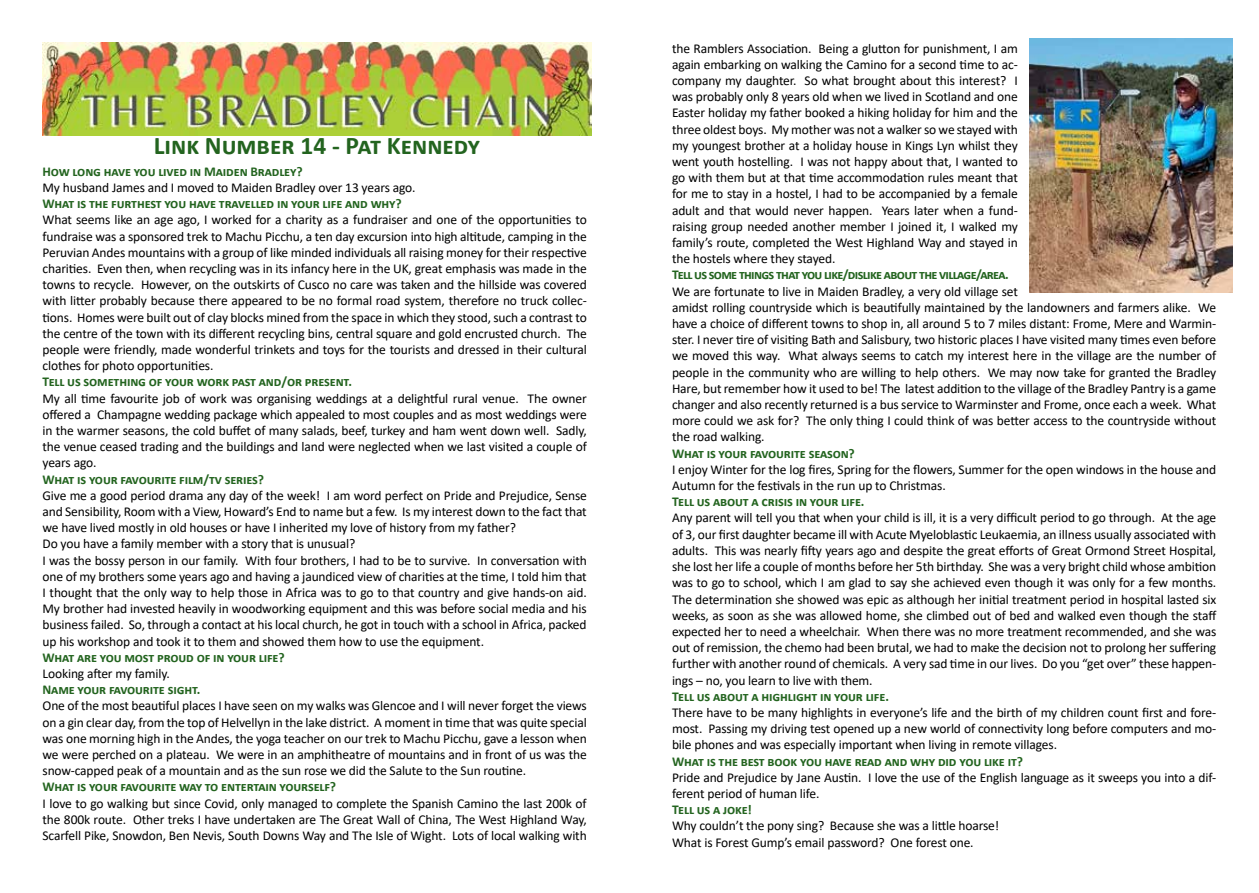
<style>
.page{position:relative;width:1259px;height:893px;background:#fff}
.page>*{position:absolute;margin:0;border:0;box-sizing:border-box;transform-origin:0 0}
.t1{font:700 25.5px "Calibri";color:#23641f}
.t2{font:13.5px/16.2px "Calibri";letter-spacing:-.01em;color:#000;text-align:justify}
.t3{font:700 13.5px "Calibri";letter-spacing:-.01em;color:#23641f}
.t4{font:700 13.5px "Calibri";letter-spacing:-.05em;color:#23641f}
</style>
<div class="page">
<img style="left:43px;top:43px;width:548px;height:92px">
<img style="left:1029px;top:39px;width:203px;height:253px">
<h1 class="t1" style="left:154px;top:128px;width:328px">Link Number 14 - Pat Kennedy</h1>
<p class="t3" style="left:43px;top:162px;width:261px">How long have you lived in Maiden Bradley?</p>
<p class="t2" style="left:43px;top:179px;width:374px">My husband James and I moved to Maiden Bradley over 13 years ago.</p>
<p class="t3" style="left:43px;top:194px;width:361px">What is the furthest you have travelled in your life and why?</p>
<p class="t2" style="left:43px;top:211px;width:546px">What seems like an age ago, I worked for a charity as a fundraiser and one of the opportunities to fundraise was a sponsored trek to Machu Picchu, a ten day excursion into high altitude, camping in the Peruvian Andes mountains with a group of like minded individuals all raising money for their respective charities. Even then, when recycling was in its infancy here in the UK, great emphasis was made in the towns to recycle. However, on the outskirts of Cusco no care was taken and the hillside was covered with litter probably because there appeared to be no formal road system, therefore no truck collec&shy;tions. Homes were built out of clay blocks mined from the space in which they stood, such a contrast to the centre of the town with its different recycling bins, central square and gold encrusted church. The people were friendly, made wonderful trinkets and toys for the tourists and dressed in their cultural clothes for photo opportunities.</p>
<p class="t3" style="left:43px;top:372px;width:311px">Tell us something of your work past and/or present.</p>
<p class="t2" style="left:43px;top:390px;width:546px">My all time favourite job of work was organising weddings at a delightful rural venue. The owner offered a Champagne wedding package which appealed to most couples and as most weddings were in the warmer seasons, the cold buffet of many salads, beef, turkey and ham went down well. Sadly, the venue ceased trading and the buildings and land were neglected when we last visited a couple of years ago.</p>
<p class="t3" style="left:43px;top:469px;width:223px">What is your favourite film/tv series?</p>
<p class="t2" style="left:43px;top:487px;width:546px;text-align:left">Give me a good period drama any day of the week! I am word perfect on Pride and Prejudice, Sense and Sensibility, Room with a View, Howard’s End to name but a few. Is my interest down to the fact that we have lived mostly in old houses or have I inherited my love of history from my father?<br>Do you have a family member with a story that is unusual?<br>I was the bossy person in our family. With four brothers, I had to be to survive. In conversation with one of my brothers some years ago and having a jaundiced view of charities at the time, I told him that I thought that the only way to help those in Africa was to go to that country and give hands-on aid.<br>My brother had invested heavily in woodworking equipment and this was before social media and his business failed. So, through a contact at his local church, he got in touch with a school in Africa, packed up his workshop and took it to them and showed them how to use the equipment.</p>
<p class="t3" style="left:43px;top:648px;width:244px">What are you most proud of in your life?</p>
<p class="t2" style="left:43px;top:665px;width:129px">Looking after my family.</p>
<p class="t3" style="left:43px;top:680px;width:159px">Name your favourite sight.</p>
<p class="t2" style="left:43px;top:697px;width:546px">One of the most beautiful places I have seen on my walks was Glencoe and I will never forget the views on a gin clear day, from the top of Helvellyn in the lake district. A moment in time that was quite special was one morning high in the Andes, the yoga teacher on our trek to Machu Picchu, gave a lesson when we were perched on a plateau. We were in an amphitheatre of mountains and in front of us was the snow-capped peak of a mountain and as the sun rose we did the Salute to the Sun routine.</p>
<p class="t3" style="left:43px;top:777px;width:295px">What is your favourite way to entertain yourself?</p>
<p class="t2" style="left:43px;top:795px;width:546px">I love to go walking but since Covid, only managed to complete the Spanish Camino the last 200k of the 800k route. Other treks I have undertaken are The Great Wall of China, The West Highland Way, Scarfell Pike, Snowdon, Ben Nevis, South Downs Way and The Isle of Wight. Lots of local walking with</p>
<p class="t2" style="left:672px;top:40px;width:347px">the Ramblers Association. Being a glutton for punishment, I am again embarking on walking the Camino for a second time to ac&shy;company my daughter. So what brought about this interest? I was probably only 8 years old when we lived in Scotland and one Easter holiday my father booked a hiking holiday for him and the three oldest boys. My mother was not a walker so we stayed with my youngest brother at a holiday house in Kings Lyn whilst they went youth hostelling. I was not happy about that, I wanted to go with them but at that time accommodation rules meant that for me to stay in a hostel, I had to be accompanied by a female adult and that would never happen. Years later when a fund&shy;raising group needed another member I joined it, I walked my family’s route, completed the West Highland Way and stayed in the hostels where they stayed.</p>
<p class="t4" style="left:672px;top:265px;width:338px">Tell us some things that you like/dislike about the village/area.</p>
<p class="t2" style="left:672px;top:283px;width:546px;text-align:left">We are fortunate to live in Maiden Bradley, a very old village set<br>amidst rolling countryside which is beautifully maintained by the landowners and farmers alike. We have a choice of different towns to shop in, all around 5 to 7 miles distant: Frome, Mere and Warmin&shy;ster. I never tire of visiting Bath and Salisbury, two historic places I have visited many times even before we moved this way. What always seems to catch my interest here in the village are the number of people in the community who are willing to help others. We may now take for granted the Bradley Hare, but remember how it used to be! The latest addition to the village of the Bradley Pantry is a game changer and also recently returned is a bus service to Warminster and Frome, once each a week. What more could we ask for? The only thing I could think of was better access to the countryside without the road walking.</p>
<p class="t3" style="left:672px;top:444px;width:184px">What is your favourite season?</p>
<p class="t2" style="left:672px;top:461px;width:546px">I enjoy Winter for the log fires, Spring for the flowers, Summer for the open windows in the house and<br>Autumn for the festivals in the run up to Christmas.</p>
<p class="t3" style="left:672px;top:492px;width:194px">Tell us about a crisis in your life.</p>
<p class="t2" style="left:672px;top:510px;width:546px">Any parent will tell you that when your child is ill, it is a very difficult period to go through. At the age of 3, our first daughter became ill with Acute Myeloblastic Leukaemia, an illness usually associated with adults. This was nearly fifty years ago and despite the great efforts of Great Ormond Street Hospital, she lost her life a couple of months before her 5th birthday. She was a very bright child whose ambition was to go to school, which I am glad to say she achieved even though it was only for a few months.<br>The determination she showed was epic as although her initial treatment period in hospital lasted six weeks, as soon as she was allowed home, she climbed out of bed and walked even though the staff expected her to need a wheelchair. When there was no more treatment recommended, and she was out of remission, the chemo had been brutal, we had to make the decision not to prolong her suffering further with another round of chemicals. A very sad time in our lives. Do you “get over” these happen&shy;ings – no, you learn to live with them.</p>
<p class="t3" style="left:672px;top:687px;width:218px">Tell us about a highlight in your life.</p>
<p class="t2" style="left:672px;top:704px;width:546px">There have to be many highlights in everyone’s life and the birth of my children count first and fore&shy;most. Passing my driving test opened up a new world of connectivity long before computers and mo&shy;bile phones and was especially important when living in remote villages.</p>
<p class="t3" style="left:672px;top:751px;width:352px">What is the best book you have read and why did you like it?</p>
<p class="t2" style="left:672px;top:769px;width:546px">Pride and Prejudice by Jane Austin. I love the use of the English language as it sweeps you into a dif&shy;ferent period of human life.</p>
<p class="t3" style="left:672px;top:800px;width:81px">Tell us a joke!</p>
<p class="t2" style="left:672px;top:817px;width:329px">Why couldn’t the pony sing? Because she was a little hoarse!<br>What is Forest Gump’s email password? One forest one.</p>
</div>
